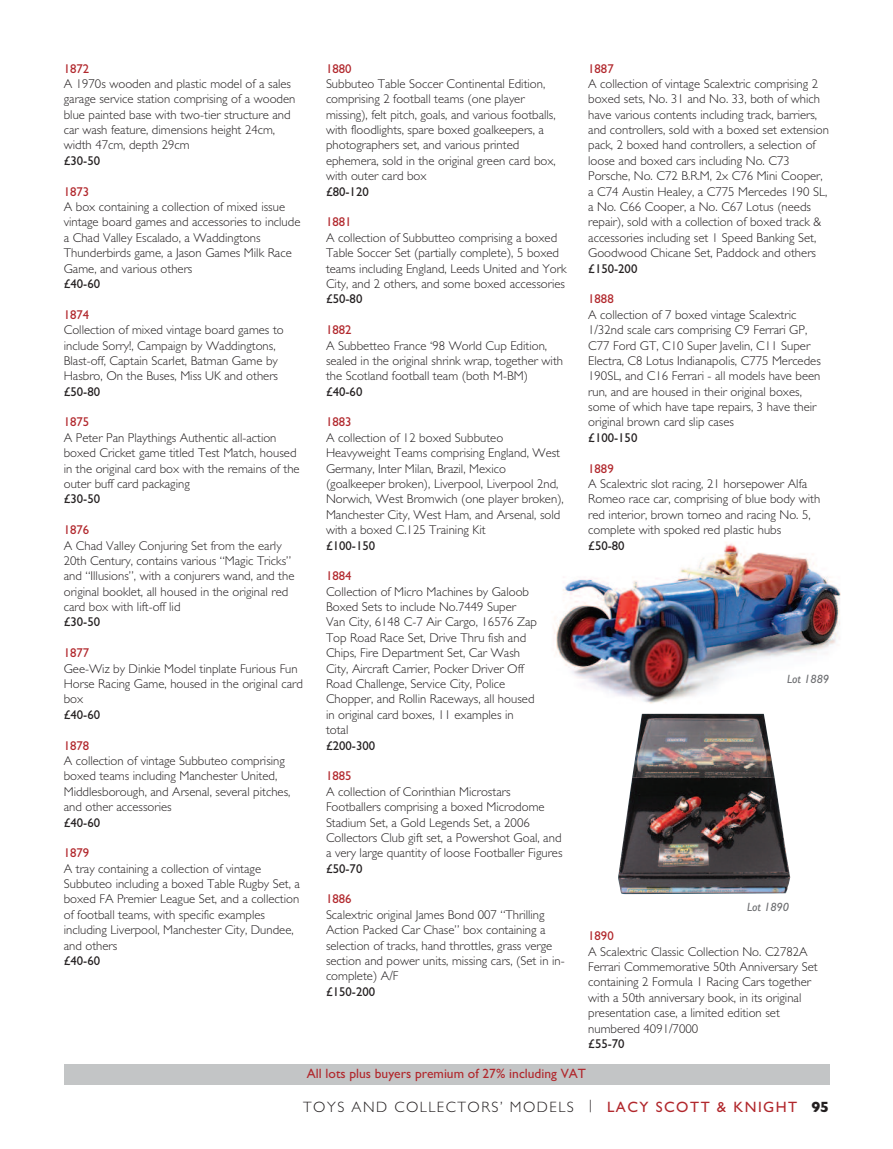
<style>
.page{position:relative;width:893px;height:1149px;background:#fff}
.page>*{position:absolute;margin:0;border:0;box-sizing:border-box;transform-origin:0 0}
.t1{font:300 15px "M Gill Sans";letter-spacing:.1em;color:#231f20}
.t2{font:13.5px "M Gill Sans";color:#b1272c}
.t3{font:300 12.75px/15.3px "M Gill Sans";color:#231f20}
.t4{font:12.75px "M Gill Sans";color:#231f20}
.t5{font:12.75px "M Gill Sans";color:#b1272c}
.t6{font:italic 12px "Gill Sans";color:#6c6d70}
.s1{font-weight:400;color:#b1272c}
.s2{font-family:"Gill Sans";font-weight:700}
</style>
<div class="page">
<img style="left:554px;top:542px;width:287px;height:162px">
<img style="left:618px;top:713px;width:172px;height:180px">
<div style="left:64px;top:1064px;width:765px;height:20px;background:#c3c5c6"></div>
<p class="t5" style="left:64px;top:64px;width:27px">1872</p>
<p class="t3" style="left:64px;top:77px;width:233px">A 1970s wooden and plastic model of a sales garage service station comprising of a wooden blue painted base with two-tier structure and car wash feature, dimensions height 24cm, width 47cm, depth 29cm</p>
<p class="t4" style="left:64px;top:156px;width:38px">£30-50</p>
<p class="t5" style="left:64px;top:187px;width:27px">1873</p>
<p class="t3" style="left:64px;top:200px;width:238px">A box containing a collection of mixed issue vintage board games and accessories to include a Chad Valley Escalado, a Waddingtons Thunderbirds game, a Jason Games Milk Race Game, and various others</p>
<p class="t4" style="left:64px;top:279px;width:38px">£40-60</p>
<p class="t5" style="left:64px;top:310px;width:27px">1874</p>
<p class="t3" style="left:64px;top:323px;width:221px">Collection of mixed vintage board games to include Sorry!, Campaign by Waddingtons, Blast-off, Captain Scarlet, Batman Game by Hasbro, On the Buses, Miss UK and others</p>
<p class="t4" style="left:64px;top:387px;width:38px">£50-80</p>
<p class="t5" style="left:64px;top:417px;width:27px">1875</p>
<p class="t3" style="left:64px;top:431px;width:237px">A Peter Pan Playthings Authentic all-action boxed Cricket game titled Test Match, housed in the original card box with the remains of the outer buff card packaging</p>
<p class="t4" style="left:64px;top:494px;width:38px">£30-50</p>
<p class="t5" style="left:64px;top:525px;width:27px">1876</p>
<p class="t3" style="left:64px;top:539px;width:232px">A Chad Valley Conjuring Set from the early 20th Century, contains various “Magic Tricks” and “Illusions”, with a conjurers wand, and the original booklet, all housed in the original red card box with lift-off lid</p>
<p class="t4" style="left:64px;top:617px;width:38px">£30-50</p>
<p class="t5" style="left:64px;top:648px;width:27px">1877</p>
<p class="t3" style="left:64px;top:662px;width:241px">Gee-Wiz by Dinkie Model tinplate Furious Fun<br>Horse Racing Game, housed in the original card box</p>
<p class="t4" style="left:64px;top:710px;width:38px">£40-60</p>
<p class="t5" style="left:64px;top:740px;width:27px">1878</p>
<p class="t3" style="left:64px;top:754px;width:228px">A collection of vintage Subbuteo comprising boxed teams including Manchester United, Middlesborough, and Arsenal, several pitches, and other accessories</p>
<p class="t4" style="left:64px;top:817px;width:38px">£40-60</p>
<p class="t5" style="left:64px;top:848px;width:27px">1879</p>
<p class="t3" style="left:64px;top:861px;width:238px">A tray containing a collection of vintage Subbuteo including a boxed Table Rugby Set, a boxed FA Premier League Set, and a collection of football teams, with specific examples including Liverpool, Manchester City, Dundee, and others</p>
<p class="t4" style="left:64px;top:956px;width:38px">£40-60</p>
<p class="t5" style="left:326px;top:64px;width:27px">1880</p>
<p class="t3" style="left:326px;top:77px;width:231px">Subbuteo Table Soccer Continental Edition, comprising 2 football teams (one player missing), felt pitch, goals, and various footballs, with floodlights, spare boxed goalkeepers, a photographers set, and various printed ephemera, sold in the original green card box, with outer card box</p>
<p class="t4" style="left:326px;top:187px;width:44px">£80-120</p>
<p class="t5" style="left:326px;top:218px;width:27px">1881</p>
<p class="t3" style="left:326px;top:231px;width:242px">A collection of Subbutteo comprising a boxed Table Soccer Set (partially complete), 5 boxed teams including England, Leeds United and York City, and 2 others, and some boxed accessories</p>
<p class="t4" style="left:326px;top:294px;width:38px">£50-80</p>
<p class="t5" style="left:326px;top:325px;width:27px">1882</p>
<p class="t3" style="left:326px;top:339px;width:239px">A Subbetteo France ‘98 World Cup Edition, sealed in the original shrink wrap, together with the Scotland football team (both M-BM)</p>
<p class="t4" style="left:326px;top:387px;width:38px">£40-60</p>
<p class="t5" style="left:326px;top:417px;width:27px">1883</p>
<p class="t3" style="left:326px;top:431px;width:239px">A collection of 12 boxed Subbuteo Heavyweight Teams comprising England, West Germany, Inter Milan, Brazil, Mexico (goalkeeper broken), Liverpool, Liverpool 2nd, Norwich, West Bromwich (one player broken), Manchester City, West Ham, and Arsenal, sold with a boxed C.125 Training Kit</p>
<p class="t4" style="left:326px;top:540px;width:51px">£100-150</p>
<p class="t5" style="left:326px;top:571px;width:27px">1884</p>
<p class="t3" style="left:326px;top:585px;width:213px">Collection of Micro Machines by Galoob Boxed Sets to include No.7449 Super Van City, 6148 C-7 Air Cargo, 16576 Zap Top Road Race Set, Drive Thru fish and Chips, Fire Department Set, Car Wash City, Aircraft Carrier, Pocker Driver Off Road Challenge, Service City, Police Chopper, and Rollin Raceways, all housed in original card boxes, 11 examples in total</p>
<p class="t4" style="left:326px;top:740px;width:51px">£200-300</p>
<p class="t5" style="left:326px;top:771px;width:27px">1885</p>
<p class="t3" style="left:326px;top:784px;width:238px">A collection of Corinthian Microstars Footballers comprising a boxed Microdome Stadium Set, a Gold Legends Set, a 2006<br>Collectors Club gift set, a Powershot Goal, and a very large quantity of loose Footballer Figures</p>
<p class="t4" style="left:326px;top:863px;width:38px">£50-70</p>
<p class="t5" style="left:326px;top:894px;width:27px">1886</p>
<p class="t3" style="left:326px;top:907px;width:240px">Scalextric original James Bond 007 “Thrilling Action Packed Car Chase” box containing a selection of tracks, hand throttles, grass verge section and power units, missing cars, (Set in in&shy;complete) A/F</p>
<p class="t4" style="left:326px;top:986px;width:51px">£150-200</p>
<p class="t5" style="left:588px;top:64px;width:27px">1887</p>
<p class="t3" style="left:588px;top:77px;width:242px">A collection of vintage Scalextric comprising 2 boxed sets, No. 31 and No. 33, both of which have various contents including track, barriers, and controllers, sold with a boxed set extension pack, 2 boxed hand controllers, a selection of loose and boxed cars including No. C73<br>Porsche, No. C72 B.R.M, 2x C76 Mini Cooper, a C74 Austin Healey, a C775 Mercedes 190 SL, a No. C66 Cooper, a No. C67 Lotus (needs repair), sold with a collection of boxed track &amp; accessories including set 1 Speed Banking Set, Goodwood Chicane Set, Paddock and others</p>
<p class="t4" style="left:588px;top:264px;width:51px">£150-200</p>
<p class="t5" style="left:588px;top:294px;width:27px">1888</p>
<p class="t3" style="left:588px;top:308px;width:234px">A collection of 7 boxed vintage Scalextric 1/32nd scale cars comprising C9 Ferrari GP, C77 Ford GT, C10 Super Javelin, C11 Super Electra, C8 Lotus Indianapolis, C775 Mercedes 190SL, and C16 Ferrari - all models have been run, and are housed in their original boxes, some of which have tape repairs, 3 have their original brown card slip cases</p>
<p class="t4" style="left:588px;top:433px;width:51px">£100-150</p>
<p class="t5" style="left:588px;top:464px;width:27px">1889</p>
<p class="t3" style="left:588px;top:477px;width:234px">A Scalextric slot racing, 21 horsepower Alfa Romeo race car, comprising of blue body with red interior, brown torneo and racing No. 5, complete with spoked red plastic hubs</p>
<p class="t4" style="left:588px;top:540px;width:38px">£50-80</p>
<p class="t6" style="left:787px;top:671px;width:44px">Lot 1889</p>
<p class="t6" style="left:747px;top:899px;width:44px">Lot 1890</p>
<p class="t5" style="left:588px;top:931px;width:27px">1890</p>
<p class="t3" style="left:588px;top:944px;width:231px">A Scalextric Classic Collection No. C2782A Ferrari Commemorative 50th Anniversary Set containing 2 Formula 1 Racing Cars together with a 50th anniversary book, in its original presentation case, a limited edition set numbered 4091/7000</p>
<p class="t4" style="left:588px;top:1038px;width:38px">£55-70</p>
<p class="t2" style="left:307px;top:1068px;width:281px">All lots plus buyers premium of 27% including VAT</p>
<p class="t1" style="left:303px;top:1101px;width:528px">TOYS AND COLLECTORS’ MODELS | <span class="s1">LACY SCOTT &amp; KNIGHT</span> <span class="s2">95</span></p>
</div>
